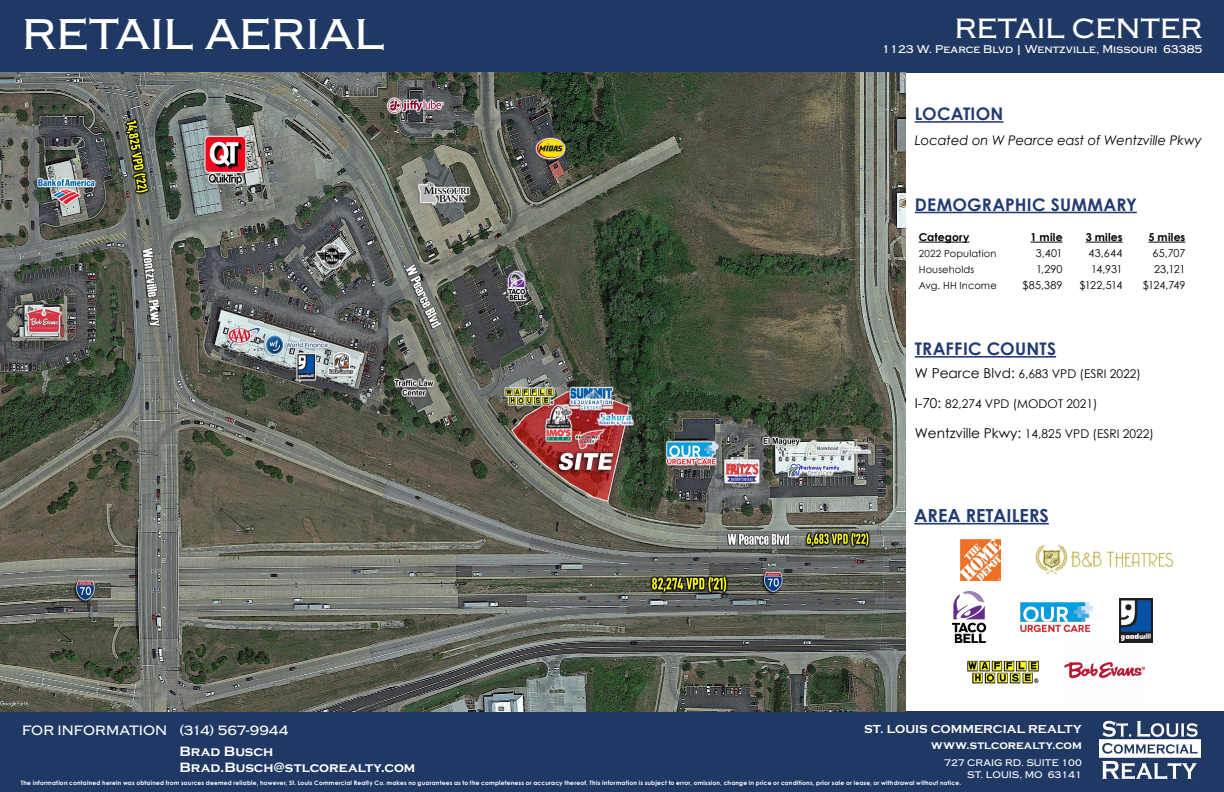
<style>
.page{position:relative;width:1224px;height:792px;background:#fff}
.page>*{position:absolute;margin:0;border:0;box-sizing:border-box;transform-origin:0 0}
.t1{font:500 44.8px "Copperplate";color:#fff}
.t2{font:500 29px "Copperplate";color:#fff}
.t3{font:700 18px "Century Gothic";color:#223b73}
.t4{font:700 17.4px "Century Gothic";letter-spacing:.01em;color:#223b73}
.t5{font:500 14.1px "Copperplate";color:#fff}
.t6{font:700 14px/16.8px "Copperplate";letter-spacing:.005em;color:#fff}
.t7{font:italic 13.3px "Century Gothic";color:#000}
.t8{font:12px "Century Gothic";color:#000}
.t9{font:700 12px/16.5px "Copperplate";color:#fff;text-align:right}
.t10{font:500 11.7px "Copperplate";color:#fff}
.t11{font:10.8px "Century Gothic";color:#000}
.t12{font:700 10.8px "Century Gothic";letter-spacing:.015em;color:#000}
.t13{font:500 10px/12.1px "Copperplate";color:#fff;text-align:right}
.t14{font:9.9px "Century Gothic";letter-spacing:.015em;color:#000}
.t15{font:700 6px "Century Gothic";letter-spacing:.03em;color:#fff}
.s1{font-size:13.6px}
.s2{font-size:14px}
</style>
<div class="page">
<div style="left:0;top:0;width:1224px;height:73px;background:#203864"></div>
<div style="left:0;top:711px;width:1224px;height:81px;background:#203864"></div>
<img style="left:1100px;top:720px;width:101px;height:60px">
<img style="left:0;top:73px;width:906px;height:638px">
<hr style="left:915px;top:121px;width:88px;height:2px;background:#223b73">
<hr style="left:915px;top:212px;width:222px;height:1px;background:#223b73">
<hr style="left:915px;top:356px;width:141px;height:2px;background:#223b73">
<hr style="left:919px;top:242px;width:50px;height:1px;background:#000">
<hr style="left:1031px;top:242px;width:32px;height:1px;background:#000">
<hr style="left:1086px;top:242px;width:37px;height:1px;background:#000">
<hr style="left:1149px;top:242px;width:36px;height:1px;background:#000">
<hr style="left:914px;top:523px;width:135px;height:2px;background:#223b73">
<img style="left:960px;top:539px;width:41px;height:41px">
<img style="left:967px;top:660px;width:71px;height:24px">
<img style="left:952px;top:592px;width:35px;height:51px">
<img style="left:1020px;top:603px;width:72px;height:29px">
<svg style="left:1036px;top:545px;width:137px;height:29px"></svg>
<img style="left:1120px;top:599px;width:32px;height:43px">
<img style="left:1065px;top:639px;width:79px;height:40px">
<h1 class="t1" style="left:22px;top:10px;width:364px">RETAIL AERIAL</h1>
<h2 class="t2" style="left:955px;top:13px;width:249px">RETAIL CENTER</h2>
<h3 class="t10" style="left:882px;top:43px;width:322px">1123 W. Pearce Blvd | Wentzville, Missouri 63385</h3>
<h3 class="t4" style="left:915px;top:101px;width:90px">LOCATION</h3>
<h3 class="t7" style="left:915px;top:131px;width:289px">Located on W Pearce east of Wentzville Pkwy</h3>
<h3 class="t4" style="left:915px;top:191px;width:224px">DEMOGRAPHIC SUMMARY</h3>
<h3 class="t12" style="left:919px;top:229px;width:52px">Category</h3>
<h3 class="t12" style="left:1031px;top:229px;width:34px">1 mile</h3>
<h3 class="t12" style="left:1086px;top:229px;width:38px">3 miles</h3>
<h3 class="t12" style="left:1149px;top:229px;width:38px">5 miles</h3>
<h3 class="t14" style="left:919px;top:246px;width:79px">2022 Population</h3>
<h3 class="t11" style="left:1036px;top:246px;width:28px">3,401</h3>
<h3 class="t11" style="left:1089px;top:246px;width:36px">43,644</h3>
<h3 class="t11" style="left:1153px;top:246px;width:34px">65,707</h3>
<h3 class="t14" style="left:919px;top:262px;width:57px">Households</h3>
<h3 class="t11" style="left:1036px;top:262px;width:28px">1,290</h3>
<h3 class="t11" style="left:1091px;top:262px;width:33px">14,931</h3>
<h3 class="t11" style="left:1154px;top:262px;width:33px">23,121</h3>
<h3 class="t14" style="left:919px;top:278px;width:79px">Avg. HH Income</h3>
<h3 class="t11" style="left:1023px;top:278px;width:42px">$85,389</h3>
<h3 class="t11" style="left:1079px;top:278px;width:45px">$122,514</h3>
<h3 class="t11" style="left:1143px;top:278px;width:44px">$124,749</h3>
<h3 class="t4" style="left:915px;top:336px;width:143px">TRAFFIC COUNTS</h3>
<h3 class="t8" style="left:915px;top:366px;width:227px"><span class="s1">W Pearce Blvd:</span> 6,683 VPD (ESRI 2022)</h3>
<h3 class="t8" style="left:915px;top:395px;width:184px"><span class="s1">I-70:</span> 82,274 VPD (MODOT 2021)</h3>
<h3 class="t8" style="left:915px;top:425px;width:240px"><span class="s1">Wentzville Pkwy:</span> 14,825 VPD (ESRI 2022)</h3>
<h3 class="t3" style="left:914px;top:502px;width:136px">AREA RETAILERS</h3>
<h3 class="t5" style="left:22px;top:722px;width:268px">FOR INFORMATION <span class="s2">(314) 567-9944</span></h3>
<h3 class="t9" style="left:864px;top:721px;width:219px">ST. LOUIS COMMERCIAL REALTY www.stlcorealty.com</h3>
<h3 class="t13" style="left:944px;top:757px;width:139px">727 CRAIG RD. SUITE 100<br>ST. LOUIS, MO 63141</h3>
<p class="t15" style="left:21px;top:778px;width:942px">The information contained herein was obtained from sources deemed reliable, however, St. Louis Commercial Realty Co. makes no guarantees as to the completeness or accuracy thereof. This information is subject to error, omission, change in price or conditions, prior sale or lease, or withdrawal without notice.</p>
<h3 class="t6" style="left:179px;top:743px;width:237px">Brad Busch<br>Brad.Busch@stlcorealty.com</h3>
</div>
